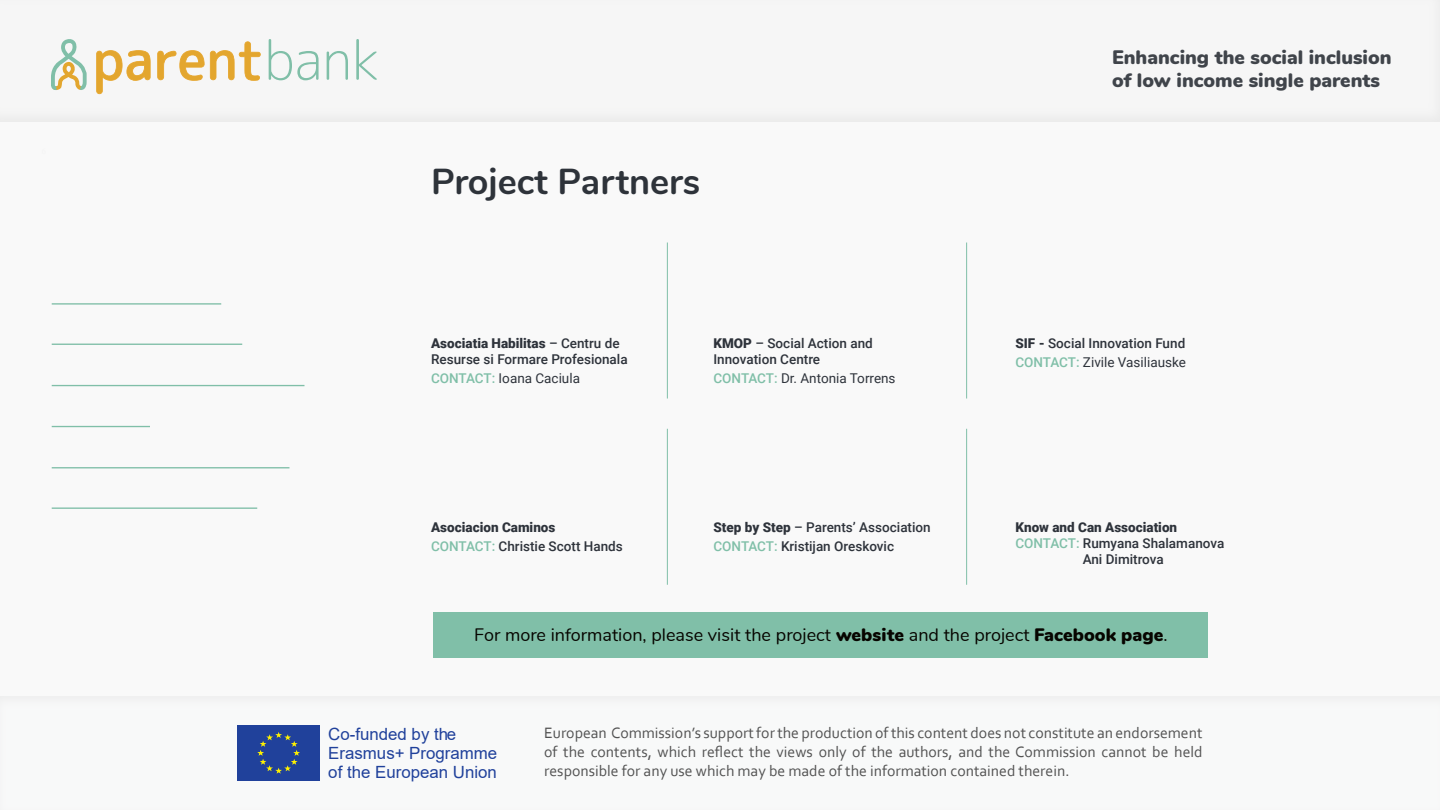
<style>
.page{position:relative;width:1440px;height:810px;background:#f9f9f9}
.page>*{position:absolute;margin:0;border:0;box-sizing:border-box;transform-origin:0 0}
.t1{font:700 36px "Nunito";color:#2e333a}
.t2{font:900 19.5px/23.4px "Nunito";color:#2e333a}
.t3{font:18px "Nunito";color:#070500}
.t4{font:16.88px/18.7px "Arial";color:#20419b}
.t5{font:15.75px/18.9px "Corbel";color:#3f3f3f;text-align:justify}
.t6{font:500 13.5px/19.2px "Roboto";color:#2e333b}
.t7{font:13.5px "Roboto";color:#2e333b}
.t8{font:900 13.5px "Roboto";color:#2e333b}
.s1{font-weight:900}
.s2{font-weight:500;color:#80bfa8}
.s3{color:#80bfa8}
.s4{font-weight:400}
</style>
<div class="page">
<div style="left:237px;top:725px;width:83px;height:56px;background:#20419b"></div>
<svg style="left:257px;top:732px;width:43px;height:42px"></svg>
<svg style="left:96px;top:50px;width:55px;height:44px"></svg>
<svg style="left:157px;top:41px;width:104px;height:40px"></svg>
<svg style="left:269px;top:39px;width:50px;height:41px"></svg>
<svg style="left:327px;top:51px;width:21px;height:29px"></svg>
<svg style="left:356px;top:39px;width:21px;height:41px"></svg>
<svg style="left:51px;top:39px;width:36px;height:51px"></svg>
<div style="left:433px;top:612px;width:775px;height:45px;background:#80bfa8"></div>
<hr style="left:667px;top:243px;width:1px;height:156px;background:#80bfa8">
<hr style="left:667px;top:429px;width:1px;height:156px;background:#80bfa8">
<hr style="left:966px;top:243px;width:1px;height:156px;background:#80bfa8">
<hr style="left:966px;top:429px;width:1px;height:156px;background:#80bfa8">
<hr style="left:52px;top:303px;width:169px;height:2px;background:#80bfa8">
<hr style="left:52px;top:344px;width:190px;height:1px;background:#80bfa8">
<hr style="left:52px;top:385px;width:252px;height:1px;background:#80bfa8">
<hr style="left:52px;top:426px;width:98px;height:1px;background:#80bfa8">
<hr style="left:52px;top:467px;width:237px;height:1px;background:#80bfa8">
<hr style="left:52px;top:507px;width:205px;height:2px;background:#80bfa8">
<h1 class="t1" style="left:431px;top:155px;width:271px">Project Partners</h1>
<p class="t6" style="left:431px;top:335px;width:198px;line-height:16.2px"><span class="s1">Asociatia Habilitas</span> – Centru de<br>Resurse si Formare Profesionala</p>
<p class="t7" style="left:431px;top:369px;width:150px"><span class="s2">CONTACT:</span> Ioana Caciula</p>
<p class="t6" style="left:713px;top:335px;width:161px;line-height:16.2px"><span class="s1">KMOP</span> – Social Action and<br>Innovation Centre</p>
<p class="t7" style="left:713px;top:369px;width:184px"><span class="s2">CONTACT:</span> Dr. Antonia Torrens</p>
<h2 class="t2" style="left:1112px;top:44px;width:281px">Enhancing the social inclusion of low income single parents</h2>
<p class="t6" style="left:1015px;top:333px;width:172px"><span class="s1">SIF -</span> Social Innovation Fund<br><span class="s3">CONTACT:</span> <span class="s4">Zivile Vasiliauske</span></p>
<p class="t6" style="left:431px;top:517px;width:193px"><span class="s1">Asociacion Caminos<br></span><span class="s3">CONTACT:</span> Christie Scott Hands</p>
<p class="t6" style="left:713px;top:517px;width:219px"><span class="s1">Step by Step</span> – Parents’ Association<br><span class="s3">CONTACT:</span> Kristijan Oreskovic</p>
<p class="t8" style="left:1015px;top:518px;width:163px">Know and Can Association</p>
<p class="t6" style="left:1015px;top:533px;width:210px"><span class="s3">CONTACT:</span> Rumyana Shalamanova</p>
<p class="t6" style="left:1083px;top:549px;width:82px">Ani Dimitrova</p>
<h3 class="t3" style="left:474px;top:622px;width:695px">For more information, please visit the project <span class="s1">website</span> and the project <span class="s1">Facebook page</span>.</h3>
<p class="t4" style="left:328px;top:725px;width:170px">Co-funded by the<br>Erasmus+ Programme of the European Union</p>
<p class="t5" style="left:544px;top:723px;width:660px">European Commission’s support for the production of this content does not constitute an endorsement of the contents, which reflect the views only of the authors, and the Commission cannot be held responsible for any use which may be made of the information contained therein.</p>
</div>
